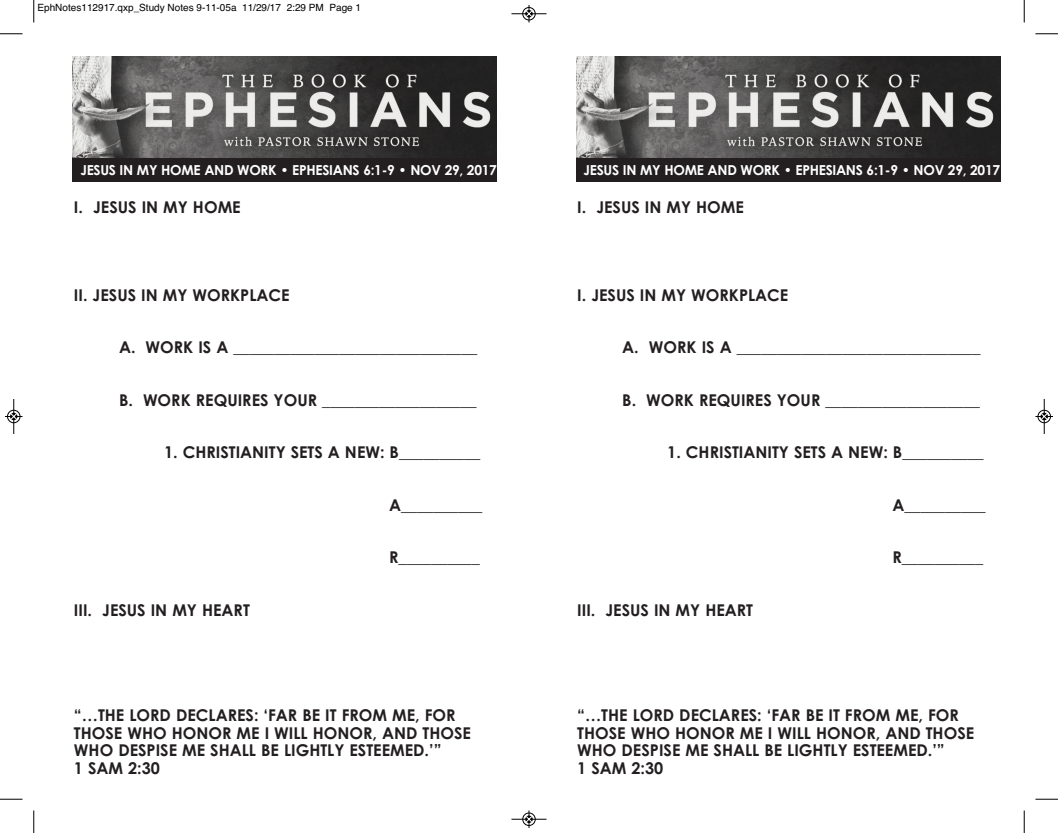
<style>
.page{position:relative;width:1058px;height:833px;background:#fff}
.page>*{position:absolute;margin:0;border:0;box-sizing:border-box;transform-origin:0 0}
.t1{font:700 16.25px/17.5px "Century Gothic";color:#231f20}
.t2{font:700 13.75px "Century Gothic";letter-spacing:-.025em;color:#fff}
.t3{font:10px "Helvetica";color:#000}
</style>
<div class="page">
<img style="left:73px;top:56px;width:424px;height:102px">
<div style="left:73px;top:158px;width:424px;height:24px;background:#231f20"></div>
<img style="left:576px;top:56px;width:424px;height:102px">
<div style="left:576px;top:158px;width:424px;height:24px;background:#231f20"></div>
<svg style="left:33px;top:0;width:2px;height:22px"></svg>
<svg style="left:0;top:33px;width:22px;height:2px"></svg>
<svg style="left:1023px;top:0;width:2px;height:22px"></svg>
<svg style="left:1035px;top:33px;width:23px;height:2px"></svg>
<svg style="left:33px;top:810px;width:2px;height:22px"></svg>
<svg style="left:0;top:798px;width:22px;height:2px"></svg>
<svg style="left:1023px;top:810px;width:2px;height:22px"></svg>
<svg style="left:1035px;top:798px;width:23px;height:2px"></svg>
<hr style="left:511px;top:14px;width:35px;height:1px;background:#000">
<div style="left:522px;top:7px;width:13px;height:13px;border:1px solid #000;border-radius:50%"></div>
<svg style="left:526px;top:5px;width:6px;height:17px"></svg>
<hr style="left:511px;top:819px;width:35px;height:1px;background:#000">
<div style="left:522px;top:812px;width:13px;height:13px;border:1px solid #000;border-radius:50%"></div>
<svg style="left:526px;top:810px;width:6px;height:18px"></svg>
<hr style="left:14px;top:399px;width:1px;height:35px;background:#000">
<div style="left:7px;top:410px;width:13px;height:13px;border:1px solid #000;border-radius:50%"></div>
<svg style="left:5px;top:413px;width:17px;height:6px"></svg>
<hr style="left:1044px;top:399px;width:1px;height:35px;background:#000">
<div style="left:1037px;top:410px;width:13px;height:13px;border:1px solid #000;border-radius:50%"></div>
<svg style="left:1035px;top:413px;width:17px;height:6px"></svg>
<p class="t3" style="left:38px;top:2px;width:325px">EphNotes112917.qxp_Study Notes 9-11-05a 11/29/17 2:29 PM Page 1</p>
<p class="t2" style="left:80px;top:162px;width:418px">JESUS IN MY HOME AND WORK • EPHESIANS 6:1-9 • NOV 29, 2017</p>
<p class="t2" style="left:583px;top:162px;width:418px">JESUS IN MY HOME AND WORK • EPHESIANS 6:1-9 • NOV 29, 2017</p>
<p class="t1" style="left:74px;top:199px;width:168px">I. JESUS IN MY HOME</p>
<p class="t1" style="left:577px;top:199px;width:168px">I. JESUS IN MY HOME</p>
<p class="t1" style="left:74px;top:286px;width:217px">II. JESUS IN MY WORKPLACE</p>
<p class="t1" style="left:577px;top:286px;width:213px">I. JESUS IN MY WORKPLACE</p>
<p class="t1" style="left:119px;top:339px;width:360px">A. WORK IS A ______________________________</p>
<p class="t1" style="left:119px;top:391px;width:359px">B. WORK REQUIRES YOUR ___________________</p>
<p class="t1" style="left:164px;top:444px;width:318px">1. CHRISTIANITY SETS A NEW: B__________</p>
<p class="t1" style="left:389px;top:496px;width:95px">A__________</p>
<p class="t1" style="left:389px;top:549px;width:92px">R__________</p>
<p class="t1" style="left:74px;top:601px;width:177px">III. JESUS IN MY HEART</p>
<p class="t1" style="left:622px;top:339px;width:360px">A. WORK IS A ______________________________</p>
<p class="t1" style="left:622px;top:391px;width:359px">B. WORK REQUIRES YOUR ___________________</p>
<p class="t1" style="left:667px;top:444px;width:318px">1. CHRISTIANITY SETS A NEW: B__________</p>
<p class="t1" style="left:892px;top:496px;width:95px">A__________</p>
<p class="t1" style="left:892px;top:549px;width:92px">R__________</p>
<p class="t1" style="left:577px;top:601px;width:177px">III. JESUS IN MY HEART</p>
<p class="t1" style="left:74px;top:706px;width:398px">“…THE LORD DECLARES: ‘FAR BE IT FROM ME, FOR THOSE WHO HONOR ME I WILL HONOR, AND THOSE WHO DESPISE ME SHALL BE LIGHTLY ESTEEMED.’”<br>1 SAM 2:30</p>
<p class="t1" style="left:577px;top:706px;width:398px">“…THE LORD DECLARES: ‘FAR BE IT FROM ME, FOR THOSE WHO HONOR ME I WILL HONOR, AND THOSE WHO DESPISE ME SHALL BE LIGHTLY ESTEEMED.’”<br>1 SAM 2:30</p>
</div>
